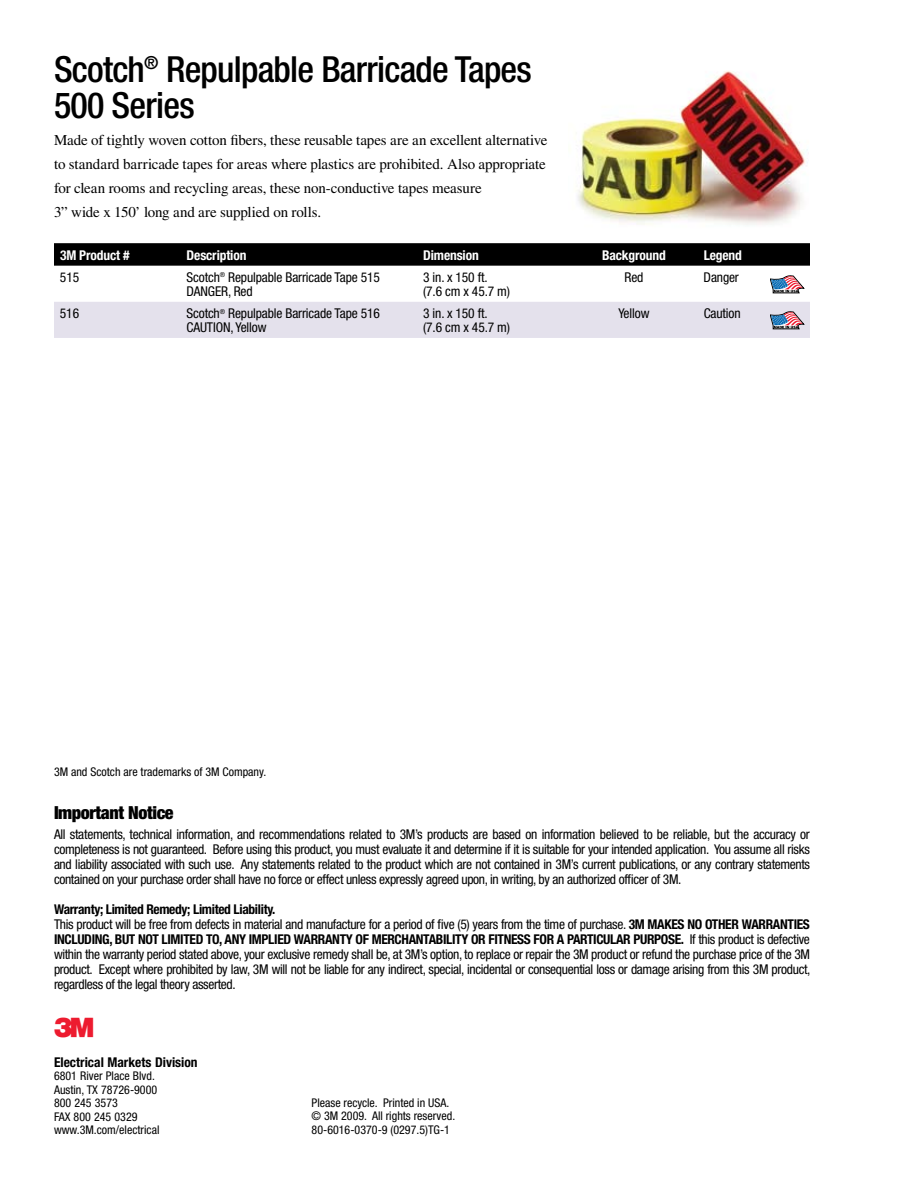
<style>
.page{position:relative;width:918px;height:1188px;background:#fff}
.page>*{position:absolute;margin:0;border:0;box-sizing:border-box;transform-origin:0 0}
.t1{font:500 condensed 36px/36px "Helvetica Neue";letter-spacing:-.02em;color:#000}
.t2{font:27px "Logo 3 Mv 3 tt";color:#ed1b2f}
.t3{font:900 condensed 18px "Helvetica Neue";letter-spacing:-.02em;color:#000}
.t4{font:15px/24px "Times";letter-spacing:-.01em;color:#000}
.t5{font:condensed 13.5px/15px "Helvetica Neue";letter-spacing:-.025em;color:#000}
.t6{font:700 condensed 13.5px "Helvetica Neue";letter-spacing:-.01em;color:#fff}
.t7{font:700 condensed 13.5px "Helvetica Neue";color:#000}
.t8{font:condensed 12px/13.5px "Helvetica Neue";color:#000}
.s1{font-weight:700}
</style>
<div class="page">
<svg style="left:54px;top:243px;width:756px;height:23px;background:#050505"></svg>
<img style="left:578px;top:71px;width:230px;height:154px">
<svg style="left:770px;top:276px;width:34px;height:17px"></svg>
<div style="left:54px;top:302px;width:756px;height:36px;background:#e4e1ec"></div>
<h1 class="t1" style="left:54px;top:51px;width:479px">Scotch<sup>®</sup> Repulpable Barricade Tapes<br>500 Series</h1>
<p class="t4" style="left:54px;top:128px;width:495px">Made of tightly woven cotton fibers, these reusable tapes are an excellent alternative to standard barricade tapes for areas where plastics are prohibited. Also appropriate for clean rooms and recycling areas, these non-conductive tapes measure<br>3” wide x 150’ long and are supplied on rolls.</p>
<p class="t6" style="left:60px;top:247px;width:71px">3M Product #</p>
<p class="t6" style="left:187px;top:247px;width:61px">Description</p>
<p class="t6" style="left:423px;top:247px;width:57px">Dimension</p>
<p class="t6" style="left:602px;top:247px;width:65px">Background</p>
<p class="t6" style="left:704px;top:247px;width:40px">Legend</p>
<p class="t5" style="left:60px;top:270px;width:21px">515</p>
<p class="t5" style="left:187px;top:271px;width:195px;line-height:13.5px">Scotch<sup>®</sup> Repulpable Barricade Tape 515<br>DANGER, Red</p>
<p class="t5" style="left:423px;top:271px;width:88px;line-height:13.5px">3 in. x 150 ft.<br>(7.6 cm x 45.7 m)</p>
<p class="t5" style="left:624px;top:270px;width:20px">Red</p>
<p class="t5" style="left:704px;top:270px;width:37px">Danger</p>
<p class="t5" style="left:60px;top:306px;width:21px">516</p>
<p class="t5" style="left:187px;top:307px;width:195px;line-height:13.5px">Scotch<sup>®</sup> Repulpable Barricade Tape 516<br>CAUTION, Yellow</p>
<p class="t5" style="left:423px;top:307px;width:88px;line-height:13.5px">3 in. x 150 ft.<br>(7.6 cm x 45.7 m)</p>
<p class="t5" style="left:619px;top:306px;width:32px">Yellow</p>
<p class="t5" style="left:704px;top:306px;width:38px">Caution</p>
<p class="t8" style="left:54px;top:765px;width:214px">3M and Scotch are trademarks of 3M Company.</p>
<h3 class="t3" style="left:54px;top:801px;width:121px">Important Notice</h3>
<p class="t5" style="left:54px;top:827px;width:758px;text-align:justify">All statements, technical information, and recommendations related to 3M’s products are based on information believed to be reliable, but the accuracy or completeness is not guaranteed. Before using this product, you must evaluate it and determine if it is suitable for your intended application. You assume all risks and liability associated with such use. Any statements related to the product which are not contained in 3M’s current publications, or any contrary statements contained on your purchase order shall have no force or effect unless expressly agreed upon, in writing, by an authorized officer of 3M.</p>
<p class="t5" style="left:54px;top:902px;width:758px"><span class="s1">Warranty; Limited Remedy; Limited Liability.<br></span>This product will be free from defects in material and manufacture for a period of five (5) years from the time of purchase. <span class="s1">3M MAKES NO OTHER WARRANTIES INCLUDING, BUT NOT LIMITED TO, ANY IMPLIED WARRANTY OF MERCHANTABILITY OR FITNESS FOR A PARTICULAR PURPOSE.</span> If this product is defective within the warranty period stated above, your exclusive remedy shall be, at 3M’s option, to replace or repair the 3M product or refund the purchase price of the 3M product. Except where prohibited by law, 3M will not be liable for any indirect, special, incidental or consequential loss or damage arising from this 3M product, regardless of the legal theory asserted.</p>
<h2 class="t2" style="left:54px;top:1012px;width:41px">3</h2>
<p class="t7" style="left:54px;top:1054px;width:145px">Electrical Markets Division</p>
<p class="t8" style="left:54px;top:1069px;width:107px">6801 River Place Blvd.<br>Austin, TX 78726-9000<br>800 245 3573<br>FAX 800 245 0329 www.3M.com/electrical</p>
<p class="t8" style="left:312px;top:1096px;width:145px">Please recycle. Printed in USA. © 3M 2009. All rights reserved.<br>80-6016-0370-9 (0297.5)TG-1</p>
</div>
